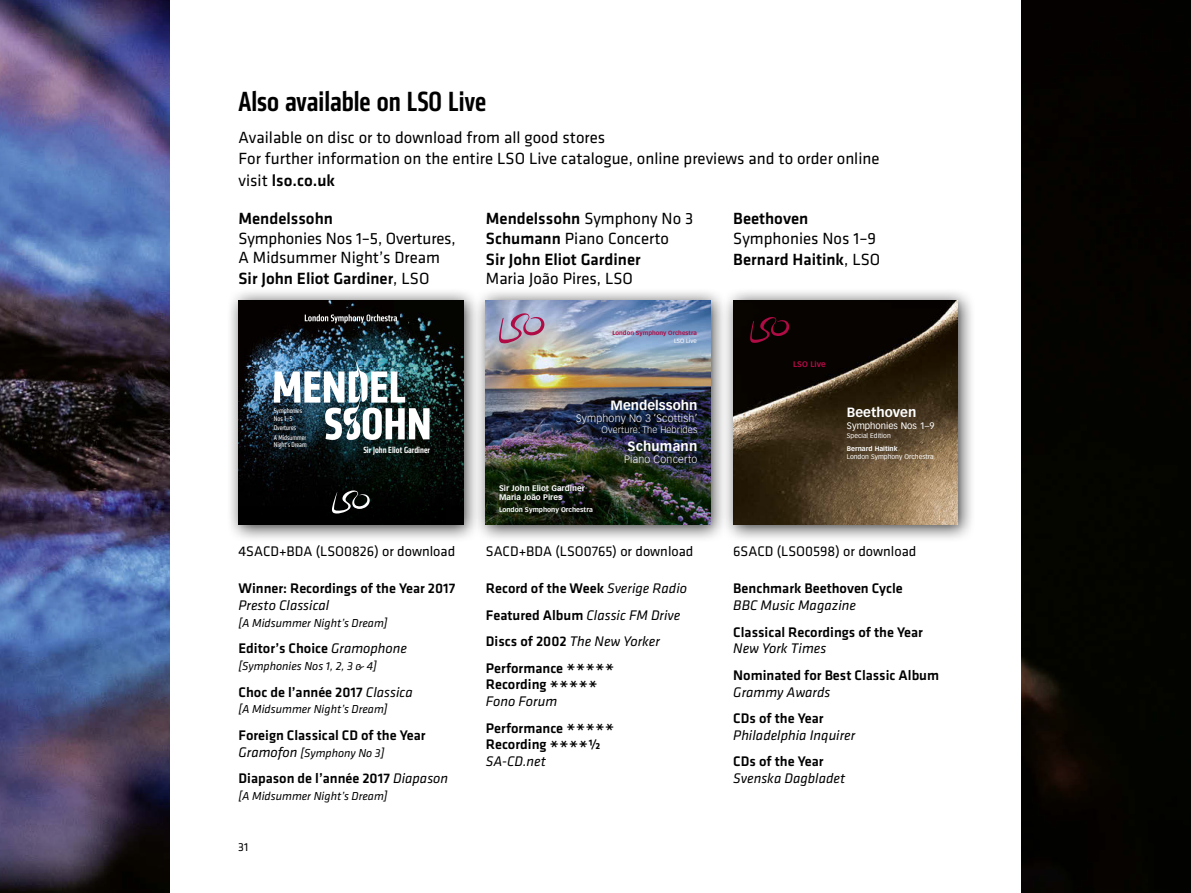
<style>
.page{position:relative;width:1191px;height:893px;background:#fff}
.page>*{position:absolute;margin:0;border:0;box-sizing:border-box;transform-origin:0 0}
.t1{font:500 28.8px "Klavika Condensed";color:#000}
.t2{font:16.8px/21.6px "Klavika";color:#000}
.t3{font:500 16.8px "Klavika";color:#000}
.t4{font:500 14.4px/26.4px "Klavika";color:#000}
.t5{font:italic 14.4px "Klavika";color:#000}
.t6{font:14.4px "Klavika";color:#000}
.t7{font:700 13.2px "Vectora LT Pro";color:#fff}
.t8{font:700 13.2px "Vectora LT Pro";letter-spacing:.02em;color:#fff}
.t9{font:italic 12px "Klavika";color:#000}
.t10{font:12px "Klavika";color:#000}
.t11{font:300 10.5px "Vectora LT Pro";letter-spacing:.02em;color:#fff}
.t12{font:500 9.3px "Klavika Condensed";color:#fff}
.t13{font:300 9.3px "Vectora LT Pro";letter-spacing:.02em;color:#fff}
.t14{font:9.3px "Vectora LT Pro";color:#fff}
.t15{font:700 7.95px/9.9px "Vectora LT Pro";color:#fff}
.t16{font:700 7.95px "Vectora LT Pro";color:#af0b45}
.t17{font:7.2px/7.2px "Klavika Condensed";color:#fff}
.t18{font:700 6.6px "Vectora LT Pro";color:#fff}
.t19{font:6.6px "Vectora LT Pro";color:#fff}
.t20{font:700 6px "Vectora LT Pro";color:#af0b45}
.t21{font:6px "Vectora LT Pro";color:#fff}
.s1{font-weight:500}
.s2{font-weight:400}
.s3{font-weight:400;font-style:italic}
.s4{font-size:14.4px}
.s5{font-size:19.2px}
</style>
<div class="page">
<img style="left:0;top:0;width:1191px;height:893px">
<div style="left:170px;top:0;width:850px;height:893px;background:#fff"></div>
<div style="left:226px;top:288px;width:255px;height:254px;background:#000;opacity:.75"></div>
<img style="left:238px;top:300px;width:225px;height:225px">
<img style="left:274px;top:356px;width:155px;height:84px">
<svg style="left:305px;top:314px;width:92px;height:9px"></svg>
<svg style="left:332px;top:490px;width:38px;height:23px"></svg>
<div style="left:473px;top:288px;width:255px;height:254px;background:#000;opacity:.75"></div>
<img style="left:486px;top:300px;width:224px;height:225px">
<svg style="left:499px;top:313px;width:45px;height:30px"></svg>
<div style="left:720px;top:288px;width:255px;height:254px;background:#000;opacity:.75"></div>
<img style="left:733px;top:300px;width:225px;height:225px">
<svg style="left:750px;top:317px;width:39px;height:26px"></svg>
<h1 class="t1" style="left:238px;top:83px;width:249px">Also available on LSO Live</h1>
<p class="t2" style="left:238px;top:126px;width:642px">Available on disc or to download from all good stores<br>For further information on the entire LSO Live catalogue, online previews and to order online visit <span class="s1">lso.co.uk</span></p>
<p class="t3" style="left:238px;top:207px;width:96px">Mendelssohn</p>
<p class="t2" style="left:238px;top:228px;width:219px;line-height:19.2px">Symphonies Nos 1–5, Overtures,<br>A Midsummer Night’s Dream</p>
<p class="t3" style="left:238px;top:267px;width:192px">Sir John Eliot Gardiner<span class="s2">, LSO</span></p>
<p class="t17" style="left:274px;top:407px;width:30px">Symphonies<br>Nos 1–5</p>
<p class="t17" style="left:274px;top:423px;width:34px;line-height:9.4px">Overtures<br>A Midsummer</p>
<p class="t17" style="left:274px;top:441px;width:34px">Night’s Dream</p>
<p class="t12" style="left:363px;top:444px;width:68px">Sir John Eliot Gardiner</p>
<p class="t2" style="left:486px;top:209px;width:209px;line-height:19.2px"><span class="s1">Mendelssohn</span> Symphony No 3<br><span class="s1">Schumann</span> Piano Concerto</p>
<p class="t3" style="left:486px;top:248px;width:156px">Sir John Eliot Gardiner</p>
<p class="t2" style="left:486px;top:267px;width:149px">Maria João Pires, LSO</p>
<p class="t20" style="left:612px;top:330px;width:86px">London Symphony Orchestra</p>
<p class="t21" style="left:674px;top:338px;width:24px">LSO Live</p>
<p class="t7" style="left:610px;top:397px;width:88px">Mendelssohn</p>
<p class="t11" style="left:576px;top:411px;width:123px">Symphony No 3 ‘Scottish’</p>
<p class="t13" style="left:601px;top:424px;width:97px">Overture: The Hebrides</p>
<p class="t8" style="left:627px;top:438px;width:72px">Schumann</p>
<p class="t11" style="left:624px;top:453px;width:75px">Piano Concerto</p>
<p class="t15" style="left:499px;top:483px;width:87px">Sir John Eliot Gardiner<br>Maria João Pires</p>
<p class="t18" style="left:499px;top:505px;width:95px">London Symphony Orchestra</p>
<p class="t3" style="left:733px;top:207px;width:77px">Beethoven</p>
<p class="t2" style="left:733px;top:227px;width:148px">Symphonies Nos 1–9<br><span class="s1">Bernard Haitink</span>, LSO</p>
<p class="t16" style="left:793px;top:360px;width:34px">LSO Live</p>
<p class="t7" style="left:847px;top:405px;width:71px">Beethoven</p>
<p class="t14" style="left:847px;top:420px;width:89px">Symphonies Nos 1–9</p>
<p class="t19" style="left:847px;top:432px;width:45px">Special Edition</p>
<p class="t18" style="left:847px;top:445px;width:52px">Bernard Haitink</p>
<p class="t19" style="left:847px;top:453px;width:88px">London Symphony Orchestra</p>
<p class="t6" style="left:238px;top:542px;width:218px">4SACD+BDA (LSO0826) or download</p>
<p class="t6" style="left:486px;top:542px;width:209px">SACD+BDA (LSO0765) or download</p>
<p class="t6" style="left:733px;top:542px;width:184px">6SACD (LSO0598) or download</p>
<p class="t4" style="left:238px;top:575px;width:218px">Winner: Recordings of the Year 2017</p>
<p class="t5" style="left:238px;top:596px;width:92px">Presto Classical</p>
<p class="t9" style="left:238px;top:615px;width:150px">[A Midsummer Night’s Dream]</p>
<p class="t4" style="left:238px;top:635px;width:170px">Editor’s Choice <span class="s3">Gramophone</span></p>
<p class="t9" style="left:238px;top:659px;width:140px">[Symphonies Nos 1, 2, 3 &amp; 4]</p>
<p class="t4" style="left:238px;top:678px;width:176px">Choc de l’année 2017 <span class="s3">Classica</span></p>
<p class="t9" style="left:238px;top:702px;width:150px">[A Midsummer Night’s Dream]</p>
<p class="t4" style="left:238px;top:721px;width:189px">Foreign Classical CD of the Year</p>
<p class="t9" style="left:238px;top:745px;width:147px"><span class="s4">Gramofon</span> [Symphony No 3]</p>
<p class="t4" style="left:238px;top:765px;width:211px">Diapason de l’année 2017 <span class="s3">Diapason</span></p>
<p class="t9" style="left:238px;top:788px;width:150px">[A Midsummer Night’s Dream]</p>
<p class="t10" style="left:238px;top:839px;width:12px">31</p>
<p class="t4" style="left:486px;top:575px;width:203px">Record of the Week <span class="s3">Sverige Radio<br></span>Featured Album <span class="s3">Classic FM Drive<br></span>Discs of 2002 <span class="s3">The New Yorker<br></span>Performance <span class="s5">*****</span></p>
<p class="t4" style="left:486px;top:676px;width:113px;line-height:16.8px">Recording <span class="s5">*****<br></span><span class="s3">Fono Forum</span></p>
<p class="t4" style="left:486px;top:719px;width:130px;line-height:16.8px">Performance <span class="s5">*****<br></span>Recording <span class="s5">****</span>½<br><span class="s3">SA-CD.net</span></p>
<p class="t4" style="left:733px;top:575px;width:171px">Benchmark Beethoven Cycle</p>
<p class="t5" style="left:733px;top:596px;width:124px">BBC Music Magazine</p>
<p class="t4" style="left:733px;top:618px;width:191px">Classical Recordings of the Year</p>
<p class="t5" style="left:733px;top:639px;width:94px">New York Times</p>
<p class="t4" style="left:733px;top:661px;width:207px">Nominated for Best Classic Album</p>
<p class="t5" style="left:733px;top:683px;width:99px">Grammy Awards</p>
<p class="t4" style="left:733px;top:705px;width:92px">CDs of the Year</p>
<p class="t5" style="left:733px;top:726px;width:123px">Philadelphia Inquirer</p>
<p class="t4" style="left:733px;top:748px;width:92px">CDs of the Year</p>
<p class="t5" style="left:733px;top:769px;width:113px">Svenska Dagbladet</p>
</div>
